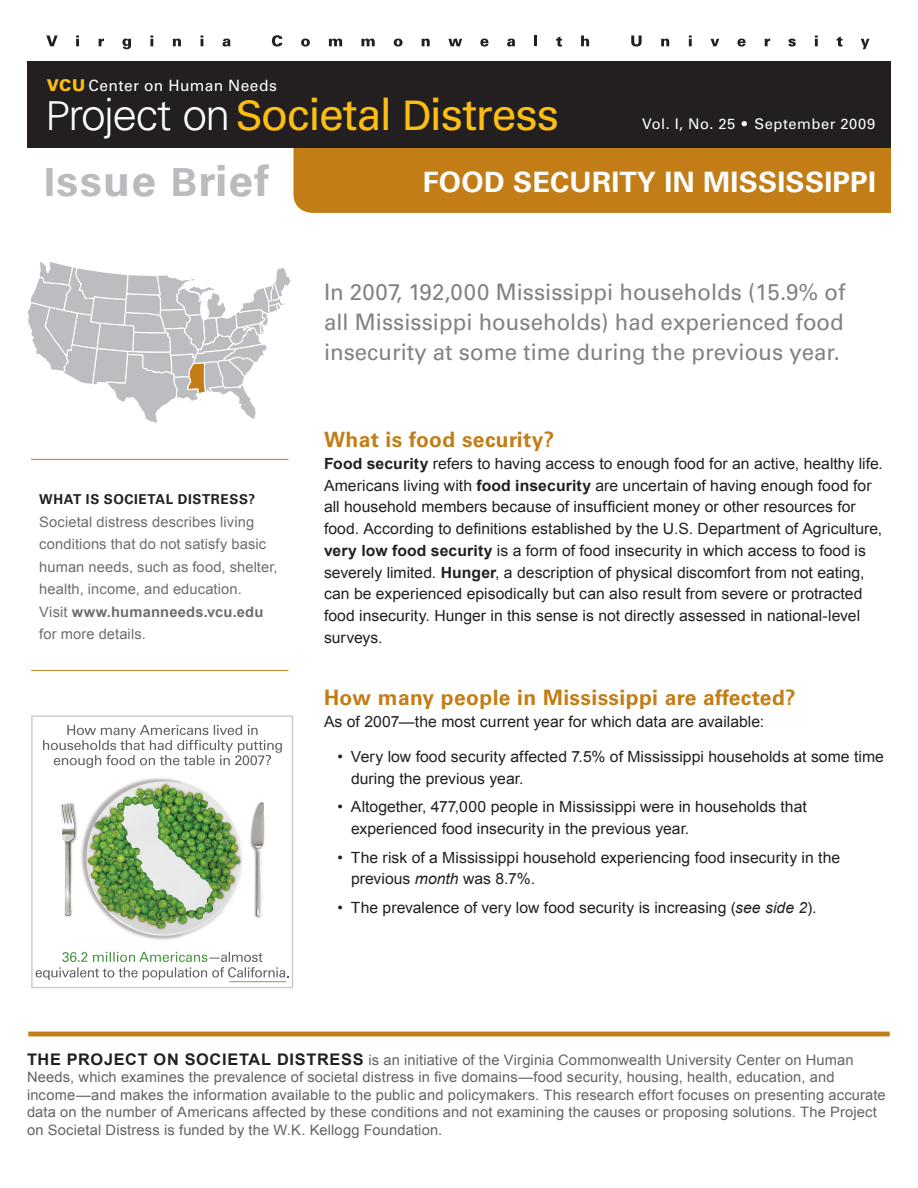
<style>
.page{position:relative;width:918px;height:1188px;background:#fff}
.page>*{position:absolute;margin:0;border:0;box-sizing:border-box;transform-origin:0 0}
.t1{font:45px "Univers LT Std";letter-spacing:-.025em;color:#fdbe12}
.headline2{font:700 43.05px "Univers LT Std";letter-spacing:.025em;color:#babbbe}
.headline{font:700 28.05px "Univers LT Std";letter-spacing:.01em;color:#fff}
.section_headline{font:22.65px/30px "Univers LT Std";color:#808285;text-align:justify}
.section_headline-2{font:700 21.15px "Univers LT Std";letter-spacing:.02em;color:#c27d16}
.t2{font:15.6px "Univers LT Std";letter-spacing:.025em;color:#fff}
.Main_text{font:15.45px/21.8px "Arial";color:#231f20}
.t3{font:14.7px "Univers LT Std";letter-spacing:.04em;color:#fff}
.Main_text-2{font:14.4px/17.4px "Arial";letter-spacing:.01em;color:#636366}
.Main_text-3{font:14.4px/22.5px "Arial";letter-spacing:.005em;color:#6c6d70}
.t4{font:700 13.65px "Univers LT Std";letter-spacing:.045em;color:#231f20}
.s1{font-weight:900;font-size:16.2px;color:#fdbe12}
.s2{font-weight:300;font-size:39.9px;color:#fff}
.s3{font-weight:300;font-size:44.55px;color:#fff}
.s4{font-size:40.8px}
.s5{font-size:38.55px}
.s6{font-weight:700}
.s7{font-style:italic}
.s8{font-weight:700;font-size:16.05px;color:#231f20}
</style>
<div class="page">
<hr style="left:28px;top:1032px;width:862px;height:4px;background:#c27d16">
<div style="left:390px;top:148px;width:501px;height:65px;background:#c27d16"></div>
<hr style="left:31px;top:670px;width:258px;height:1px;background:#c27d16">
<svg style="left:394px;top:39px;width:9px;height:8px"></svg>
<svg style="left:422px;top:39px;width:8px;height:7px"></svg>
<svg style="left:448px;top:39px;width:14px;height:7px"></svg>
<svg style="left:480px;top:39px;width:9px;height:8px"></svg>
<svg style="left:507px;top:39px;width:8px;height:8px"></svg>
<svg style="left:534px;top:35px;width:3px;height:11px"></svg>
<svg style="left:556px;top:37px;width:6px;height:10px"></svg>
<svg style="left:581px;top:35px;width:8px;height:11px"></svg>
<svg style="left:631px;top:35px;width:11px;height:12px"></svg>
<svg style="left:661px;top:39px;width:8px;height:7px"></svg>
<svg style="left:689px;top:35px;width:3px;height:11px"></svg>
<svg style="left:711px;top:39px;width:8px;height:7px"></svg>
<svg style="left:738px;top:39px;width:8px;height:8px"></svg>
<svg style="left:765px;top:39px;width:5px;height:7px"></svg>
<svg style="left:788px;top:39px;width:8px;height:8px"></svg>
<svg style="left:815px;top:35px;width:3px;height:11px"></svg>
<svg style="left:837px;top:37px;width:6px;height:10px"></svg>
<svg style="left:861px;top:39px;width:8px;height:10px"></svg>
<div style="left:27px;top:62px;width:864px;height:86px;background:#231f20"></div>
<svg style="left:292px;top:38px;width:98px;height:175px"></svg>
<svg style="left:27px;top:35px;width:265px;height:425px"></svg>
<img style="left:35px;top:724px;width:254px;height:259px">
<div style="left:31px;top:715px;width:262px;height:273px;border:1px solid #cbccce"></div>
<svg style="left:43px;top:725px;width:239px;height:43px"></svg>
<svg style="left:36px;top:952px;width:252px;height:28px"></svg>
<hr style="left:229px;top:981px;width:57px;height:1px;background:#71a560">
<p class="t2" style="left:47px;top:76px;width:232px"><span class="s1">VCU</span> Center on Human Needs</p>
<p class="t1" style="left:45px;top:87px;width:515px"><span class="s2">P</span><span class="s3">roject on</span> <span class="s4">S</span>ocietal <span class="s4">D</span>istress</p>
<p class="t3" style="left:642px;top:115px;width:235px">Vol. I, No. 25 • September 2009</p>
<p class="headline2" style="left:44px;top:155px;width:227px"><span class="s5">I</span>ssue <span class="s5">B</span>rief</p>
<p class="headline" style="left:423px;top:166px;width:455px">FOOD SECURITY IN MISSISSIPPI</p>
<p class="t4" style="left:39px;top:492px;width:217px">WHAT IS SOCIETAL DISTRESS?</p>
<p class="Main_text-3" style="left:39px;top:511px;width:240px">Societal distress describes living conditions that do not satisfy basic human needs, such as food, shelter, health, income, and education.<br>Visit <span class="s6">www.humanneeds.vcu.edu </span>for more details.</p>
<p class="section_headline" style="left:324px;top:277px;width:523px">In 2007, 192,000 Mississippi households (15.9% of all Mississippi households) had experienced food insecurity at some time during the previous year.</p>
<p class="section_headline-2" style="left:324px;top:427px;width:232px">What is food security?</p>
<p class="Main_text" style="left:324px;top:453px;width:560px"><span class="s6">Food security</span> refers to having access to enough food for an active, healthy life.<br>Americans living with <span class="s6">food insecurity</span> are uncertain of having enough food for all household members because of insufficient money or other resources for food. According to definitions established by the U.S. Department of Agriculture, <span class="s6">very low food security</span> is a form of food insecurity in which access to food is severely limited. <span class="s6">Hunger</span>, a description of physical discomfort from not eating, can be experienced episodically but can also result from severe or protracted food insecurity. Hunger in this sense is not directly assessed in national-level surveys.</p>
<p class="section_headline-2" style="left:324px;top:685px;width:473px">How many people in Mississippi are affected?</p>
<p class="Main_text" style="left:324px;top:711px;width:442px">As of 2007—the most current year for which data are available:</p>
<p class="Main_text" style="left:351px;top:746px;width:534px;text-indent:-14px">• Very low food security affected 7.5% of Mississippi households at some time during the previous year.</p>
<p class="Main_text" style="left:351px;top:796px;width:457px;text-indent:-14px">• Altogether, 477,000 people in Mississippi were in households that experienced food insecurity in the previous year.</p>
<p class="Main_text" style="left:351px;top:847px;width:491px;text-indent:-14px">• The risk of a Mississippi household experiencing food insecurity in the previous <span class="s7">month</span> was 8.7%.</p>
<p class="Main_text" style="left:338px;top:897px;width:481px">• The prevalence of very low food security is increasing (<span class="s7">see side 2</span>).</p>
<p class="Main_text-2" style="left:27px;top:1051px;width:860px"><span class="s8">THE PROJECT ON SOCIETAL DISTRESS</span> is an initiative of the Virginia Commonwealth University Center on Human Needs, which examines the prevalence of societal distress in five domains—food security, housing, health, education, and income—and makes the information available to the public and policymakers. This research effort focuses on presenting accurate data on the number of Americans affected by these conditions and not examining the causes or proposing solutions. The Project on Societal Distress is funded by the W.K. Kellogg Foundation.</p>
</div>
